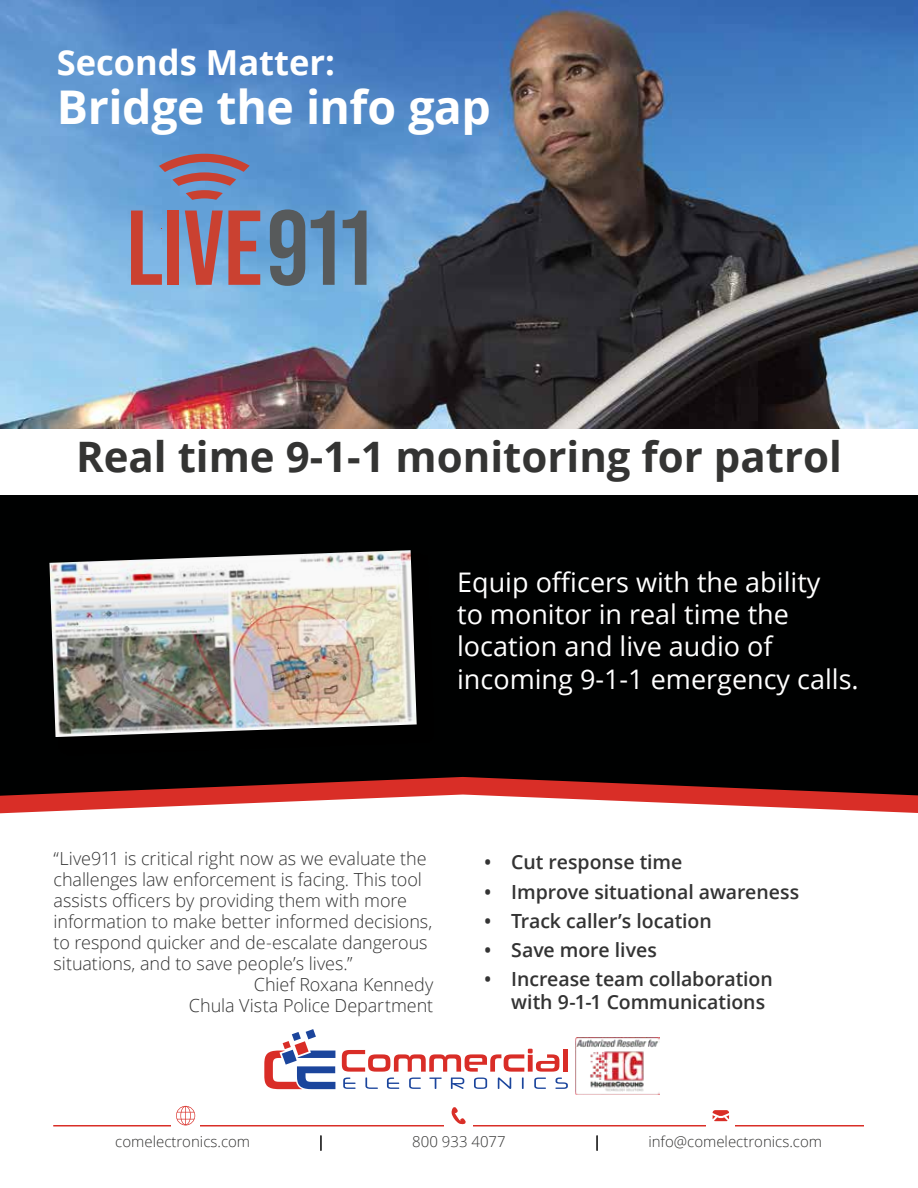
<style>
.page{position:relative;width:918px;height:1188px;background:#fff}
.page>*{position:absolute;margin:0;border:0;box-sizing:border-box;transform-origin:0 0}
.t1{font:700 46.5px "Open Sans";letter-spacing:-.01em;color:#fff}
.t2{font:700 42px "Open Sans";color:#343433}
.t3{font:700 34.5px "Open Sans";color:#fff}
.t4{font:27px/32.4px "Open Sans";color:#fff}
.t5{font:600 19.5px/22.5px "Open Sans";letter-spacing:-.005em;color:#333}
.t6{font:300 18px "Open Sans";letter-spacing:-.005em;color:#333}
.t7{font:300 15px "Open Sans";color:#343433}
</style>
<div class="page">
<img style="left:0;top:0;width:918px;height:429px">
<hr style="left:53px;top:1125px;width:811px;height:1px;background:#d92e27">
<div style="left:0;top:495px;width:918px;height:282px;background:#000101"></div>
<svg style="left:0;top:777px;width:918px;height:36px"></svg>
<svg style="left:320px;top:1136px;width:2px;height:15px"></svg>
<svg style="left:596px;top:1136px;width:2px;height:15px"></svg>
<svg style="left:131px;top:211px;width:31px;height:74px;background:#9e7d8f"></svg>
<div style="left:168px;top:211px;width:11px;height:74px;background:#ca4131"></div>
<svg style="left:185px;top:211px;width:75px;height:74px;background:#9f7180"></svg>
<svg style="left:270px;top:209px;width:35px;height:77px;background:#5c7284"></svg>
<svg style="left:311px;top:211px;width:24px;height:74px;background:#5f7d95"></svg>
<svg style="left:343px;top:211px;width:24px;height:74px;background:#607e95"></svg>
<svg style="left:159px;top:154px;width:91px;height:46px;background:#857c9a"></svg>
<div style="left:52px;top:553px;width:383px;height:202px;background:#000"></div>
<img style="left:49px;top:550px;width:368px;height:187px">
<div style="left:444px;top:1101px;width:29px;height:29px;background:#fff"></div>
<svg style="left:451px;top:1107px;width:15px;height:17px"></svg>
<div style="left:706px;top:1101px;width:29px;height:29px;background:#fff"></div>
<svg style="left:713px;top:1110px;width:16px;height:11px"></svg>
<div style="left:171px;top:1101px;width:29px;height:29px;background:#fff"></div>
<svg style="left:176px;top:1106px;width:19px;height:19px"></svg>
<svg style="left:264px;top:1029px;width:71px;height:60px"></svg>
<svg style="left:342px;top:1049px;width:226px;height:40px"></svg>
<img style="left:576px;top:1038px;width:84px;height:56px">
<h3 class="t3" style="left:57px;top:38px;width:280px">Seconds Matter:</h3>
<h1 class="t1" style="left:57px;top:74px;width:436px">Bridge the info gap</h1>
<h2 class="t2" style="left:76px;top:427px;width:767px">Real time 9-1-1 monitoring for patrol</h2>
<h3 class="t4" style="left:457px;top:565px;width:403px">Equip officers with the ability<br>to monitor in real time the location and live audio of incoming 9-1-1 emergency calls.</h3>
<p class="t6" style="left:54px;top:846px;width:375px">“Live911 is critical right now as we evaluate the</p>
<p class="t6" style="left:54px;top:867px;width:370px">challenges law enforcement is facing. This tool</p>
<p class="t6" style="left:54px;top:888px;width:355px">assists officers by providing them with more</p>
<p class="t6" style="left:54px;top:909px;width:380px">information to make better informed decisions,</p>
<p class="t6" style="left:54px;top:930px;width:376px">to respond quicker and de-escalate dangerous</p>
<p class="t6" style="left:54px;top:951px;width:301px">situations, and to save people’s lives.”</p>
<p class="t6" style="left:254px;top:972px;width:181px">Chief Roxana Kennedy</p>
<p class="t6" style="left:189px;top:993px;width:246px">Chula Vista Police Department</p>
<p class="t5" style="left:484px;top:851px;width:200px">• Cut response time</p>
<p class="t5" style="left:484px;top:880px;width:316px">• Improve situational awareness</p>
<p class="t5" style="left:484px;top:909px;width:229px">• Track caller’s location</p>
<p class="t5" style="left:484px;top:938px;width:174px">• Save more lives</p>
<p class="t5" style="left:511px;top:968px;width:263px;text-indent:-27px">• Increase team collaboration with 9-1-1 Communications</p>
<p class="t7" style="left:115px;top:1131px;width:136px">comelectronics.com</p>
<p class="t7" style="left:412px;top:1131px;width:95px">800 933 4077</p>
<p class="t7" style="left:648px;top:1131px;width:175px">info@comelectronics.com</p>
</div>
